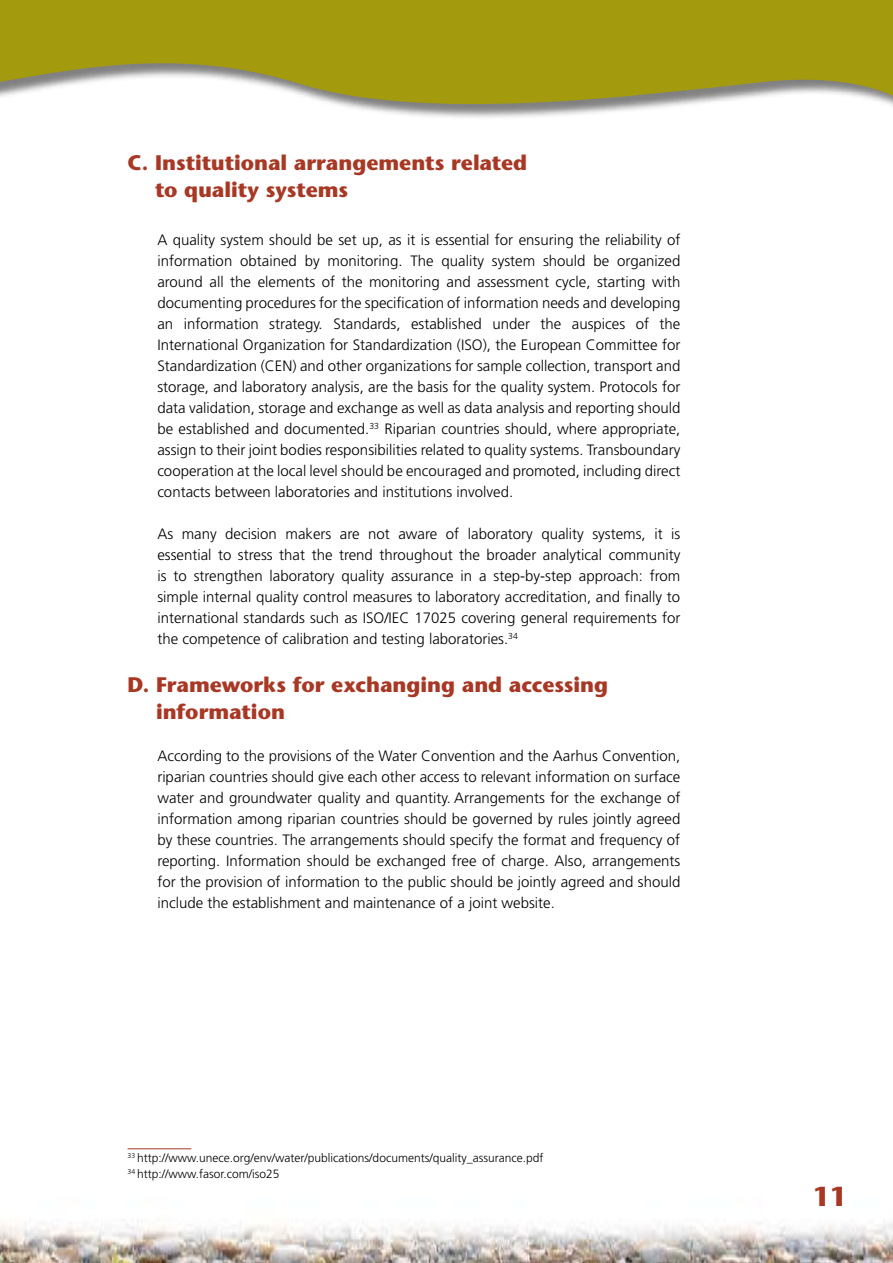
<style>
.page{position:relative;width:893px;height:1263px;background:#fff}
.page>*{position:absolute;margin:0;border:0;box-sizing:border-box;transform-origin:0 0}
.t1{font:700 27px "Stone Sans";color:#a83824}
.t2{font:700 21px/27px "Stone Sans";color:#a83824}
.t3{font:300 15px/21px "Frutiger";color:#000;text-align:justify}
.t4{font:300 12px/15.6px "Frutiger";color:#000}
</style>
<div class="page">
<img style="left:0;top:1220px;width:893px;height:43px">
<svg style="left:0;top:0;width:893px;height:118px;fill:#a49a0e"></svg>
<hr style="left:128px;top:1148px;width:63px;height:1px;background:#a83824">
<h2 class="t2" style="left:155px;top:149px;width:374px;text-indent:-28px">C. Institutional arrangements related to quality systems</h2>
<p class="t3" style="left:157px;top:229px;width:525px">A quality system should be set up, as it is essential for ensuring the reliability of information obtained by monitoring. The quality system should be organized around all the elements of the monitoring and assessment cycle, starting with documenting procedures for the specification of information needs and developing an information strategy. Standards, established under the auspices of the International Organization for Standardization (ISO), the European Committee for Standardization (CEN) and other organizations for sample collection, transport and storage, and laboratory analysis, are the basis for the quality system. Protocols for data validation, storage and exchange as well as data analysis and reporting should be established and documented.<sup>33</sup> Riparian countries should, where appropriate, assign to their joint bodies responsibilities related to quality systems. Transboundary cooperation at the local level should be encouraged and promoted, including direct contacts between laboratories and institutions involved.</p>
<p class="t3" style="left:157px;top:523px;width:525px">As many decision makers are not aware of laboratory quality systems, it is essential to stress that the trend throughout the broader analytical community is to strengthen laboratory quality assurance in a step-by-step approach: from simple internal quality control measures to laboratory accreditation, and finally to international standards such as ISO/IEC 17025 covering general requirements for the competence of calibration and testing laboratories.<sup>34</sup></p>
<h2 class="t2" style="left:156px;top:671px;width:454px;text-indent:-29px">D. Frameworks for exchanging and accessing information</h2>
<p class="t3" style="left:157px;top:745px;width:525px">According to the provisions of the Water Convention and the Aarhus Convention, riparian countries should give each other access to relevant information on surface water and groundwater quality and quantity. Arrangements for the exchange of information among riparian countries should be governed by rules jointly agreed by these countries. The arrangements should specify the format and frequency of reporting. Information should be exchanged free of charge. Also, arrangements for the provision of information to the public should be jointly agreed and should include the establishment and maintenance of a joint website.</p>
<p class="t4" style="left:128px;top:1150px;width:417px"><sup>33</sup> http://www.unece.org/env/water/publications/documents/quality_assurance.pdf<br><sup>34</sup> http://www.fasor.com/iso25</p>
<h1 class="t1" style="left:813px;top:1179px;width:15px">11</h1>
</div>
